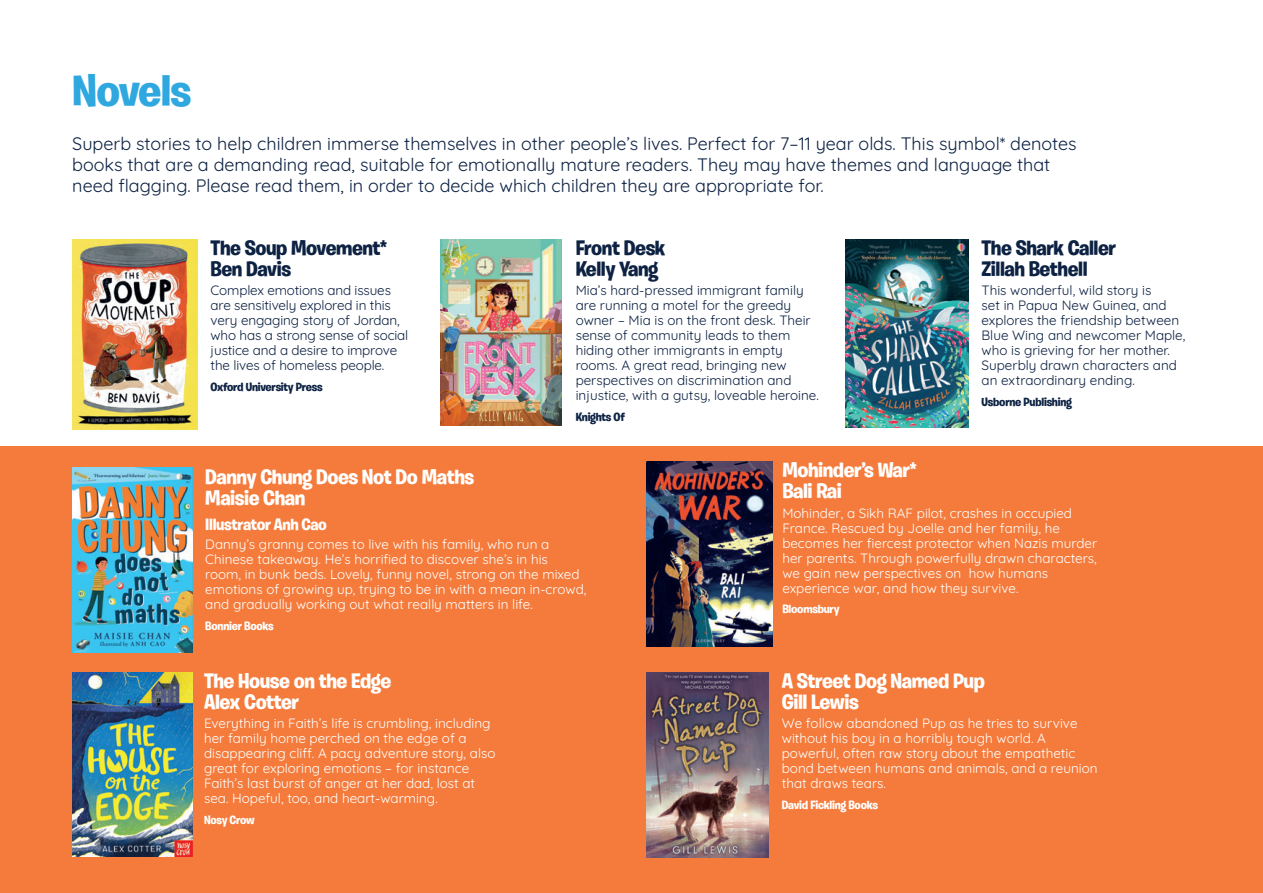
<style>
.page{position:relative;width:1263px;height:893px;background:#fff}
.page>*{position:absolute;margin:0;border:0;box-sizing:border-box;transform-origin:0 0}
.t1{font:700 45px "Burbank Big";letter-spacing:-.02em;color:#2fa8df}
.t2{font:700 21px "Burbank Big";letter-spacing:-.02em;color:#fff}
.t3{font:700 21px "Burbank Big";letter-spacing:-.02em;color:#0d2243}
.t4{font:300 18px/21px "Quicksand";color:#0d2243}
.t5{font:700 16.5px "Burbank Big";letter-spacing:-.02em;color:#fff}
.t6{font:300 13.5px/15px "Quicksand";color:#fff}
.t7{font:300 13.5px/15px "Quicksand";color:#0d2243}
.t8{font:700 12px "Burbank Big";letter-spacing:-.02em;color:#fff}
.t9{font:700 12px "Burbank Big";letter-spacing:-.02em;color:#0d2243}
</style>
<div class="page">
<div style="left:0;top:446px;width:1263px;height:447px;background:#f47b3b"></div>
<img style="left:72px;top:672px;width:120px;height:185px">
<img style="left:440px;top:239px;width:122px;height:186px">
<img style="left:73px;top:239px;width:124px;height:190px">
<img style="left:646px;top:462px;width:126px;height:185px">
<img style="left:72px;top:468px;width:120px;height:184px">
<img style="left:845px;top:239px;width:123px;height:189px">
<img style="left:646px;top:672px;width:123px;height:185px">
<p class="t1" style="left:72px;top:63px;width:120px">Novels</p>
<p class="t4" style="left:72px;top:131px;width:1006px">Superb stories to help children immerse themselves in other people’s lives. Perfect for 7–11 year olds. This symbol* denotes books that are a demanding read, suitable for emotionally mature readers. They may have themes and language that need flagging. Please read them, in order to decide which children they are appropriate for.</p>
<p class="t3" style="left:211px;top:235px;width:178px">The Soup Movement*</p>
<p class="t3" style="left:211px;top:256px;width:82px">Ben Davis</p>
<p class="t7" style="left:211px;top:281px;width:199px">Complex emotions and issues are sensitively explored in this very engaging story of Jordan, who has a strong sense of social justice and a desire to improve the lives of homeless people.</p>
<p class="t9" style="left:211px;top:379px;width:114px">Oxford University Press</p>
<p class="t3" style="left:576px;top:235px;width:91px">Front Desk</p>
<p class="t3" style="left:576px;top:256px;width:84px">Kelly Yang</p>
<p class="t7" style="left:576px;top:281px;width:245px">Mia’s hard-pressed immigrant family are running a motel for the greedy owner – Mia is on the front desk. Their sense of community leads to them hiding other immigrants in empty rooms. A great read, bringing new perspectives on discrimination and injustice, with a gutsy, loveable heroine.</p>
<p class="t9" style="left:576px;top:409px;width:51px">Knights Of</p>
<p class="t3" style="left:981px;top:235px;width:136px">The Shark Caller</p>
<p class="t3" style="left:981px;top:256px;width:108px">Zillah Bethell</p>
<p class="t7" style="left:981px;top:281px;width:205px">This wonderful, wild story is<br>set in Papua New Guinea, and explores the friendship between<br>Blue Wing and newcomer Maple, who is grieving for her mother.<br>Superbly drawn characters and an extraordinary ending.</p>
<p class="t9" style="left:981px;top:394px;width:92px">Usborne Publishing</p>
<p class="t2" style="left:205px;top:464px;width:270px">Danny Chung Does Not Do Maths</p>
<p class="t2" style="left:205px;top:485px;width:102px">Maisie Chan</p>
<p class="t5" style="left:205px;top:514px;width:123px">Illustrator Anh Cao</p>
<p class="t6" style="left:205px;top:535px;width:383px">Danny’s granny comes to live with his family, who run a Chinese takeaway. He’s horrified to discover she’s in his room, in bunk beds. Lovely, funny novel, strong on the mixed emotions of growing up, trying to be in with a mean in-crowd, and gradually working out what really matters in life.</p>
<p class="t8" style="left:205px;top:619px;width:70px">Bonnier Books</p>
<p class="t2" style="left:204px;top:668px;width:189px">The House on the Edge</p>
<p class="t2" style="left:204px;top:689px;width:97px">Alex Cotter</p>
<p class="t6" style="left:204px;top:714px;width:293px">Everything in Faith’s life is crumbling, including her family home perched on the edge of a disappearing cliff. A pacy adventure story, also great for exploring emotions – for instance Faith’s last burst of anger at her dad, lost at sea. Hopeful, too, and heart-warming.</p>
<p class="t8" style="left:204px;top:813px;width:52px">Nosy Crow</p>
<p class="t2" style="left:782px;top:457px;width:136px">Mohinder’s War*</p>
<p class="t2" style="left:782px;top:478px;width:61px">Bali Rai</p>
<p class="t6" style="left:782px;top:504px;width:316px">Mohinder, a Sikh RAF pilot, crashes in occupied France. Rescued by Joelle and her family, he becomes her fiercest protector when Nazis murder her parents. Through powerfully drawn characters, we gain new perspectives on how humans experience war, and how they survive.</p>
<p class="t8" style="left:782px;top:602px;width:59px">Bloomsbury</p>
<p class="t2" style="left:782px;top:668px;width:205px">A Street Dog Named Pup</p>
<p class="t2" style="left:782px;top:689px;width:78px">Gill Lewis</p>
<p class="t6" style="left:782px;top:714px;width:317px">We follow abandoned Pup as he tries to survive without his boy in a horribly tough world. A powerful, often raw story about the empathetic bond between humans and animals, and a reunion that draws tears.</p>
<p class="t8" style="left:782px;top:798px;width:98px">David Fickling Books</p>
</div>
